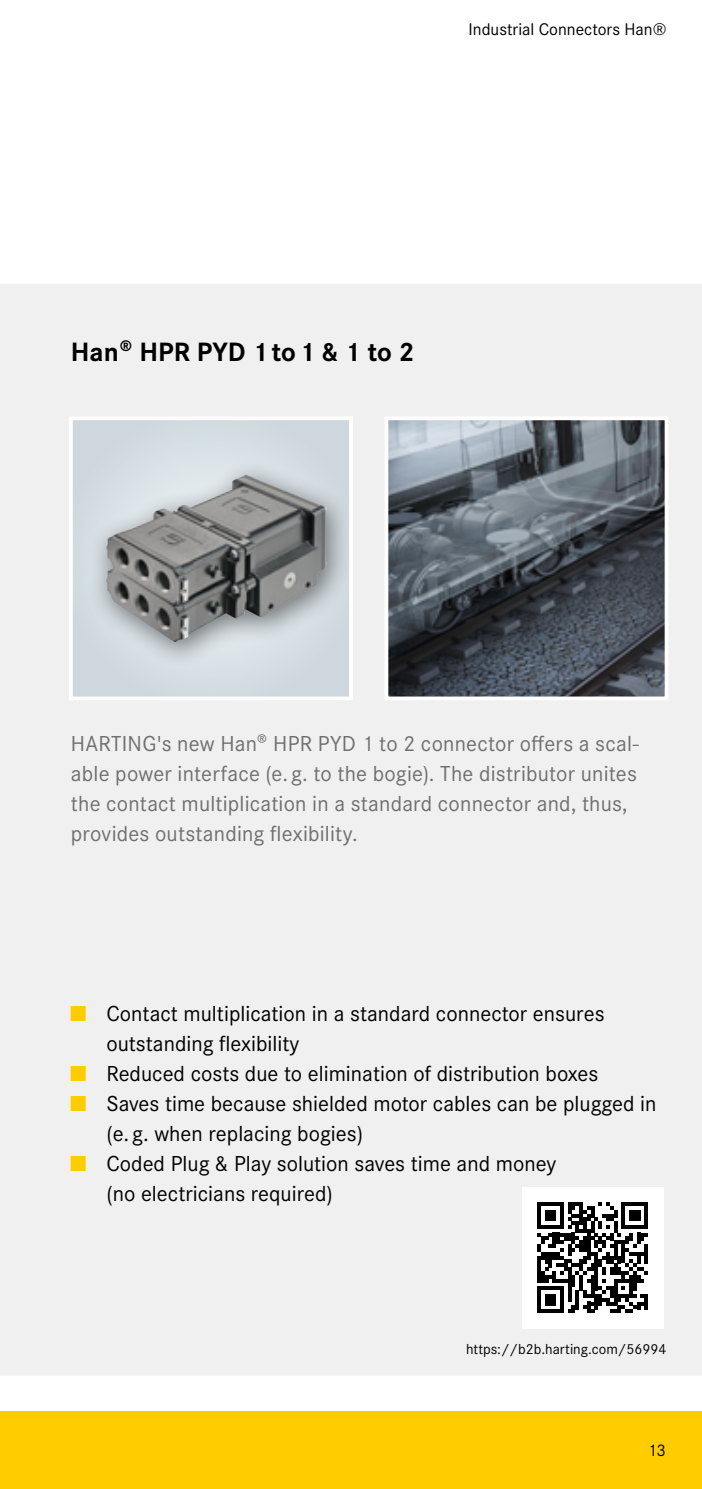
<style>
.page{position:relative;width:702px;height:1489px;background:#fff}
.page>*{position:absolute;margin:0;border:0;box-sizing:border-box;transform-origin:0 0}
.Subline{font:700 27.5px "Corporate S Pro";color:#000}
.t1{font:22.5px/30px "Corporate S Pro";color:#000}
.CD_HARTING_-_Intro{font:22.5px/30px "Corporate S Pro";letter-spacing:.01em;color:#6f6f6e}
.t2{font:17.5px "Corporate S Pro";color:#000}
.t3{font:15px "Corporate S Pro";color:#000}
.s1{color:#fc0}
</style>
<div class="page">
<div style="left:0;top:1411px;width:702px;height:77px;background:#fc0"></div>
<div style="left:0;top:284px;width:702px;height:1091px;background:#f0f0f0"></div>
<svg style="left:521px;top:1186px;width:142px;height:142px"></svg>
<hr style="left:644px;top:1293px;width:4px;height:16px;background:#000">
<div style="left:71px;top:418px;width:280px;height:280px;background:#d0dadf"></div>
<div style="left:88px;top:460px;width:263px;height:210px;background:#000;opacity:.5"></div>
<img style="left:106px;top:475px;width:140px;height:167px">
<div style="left:69px;top:416px;width:284px;height:284px;border:4px solid #fff"></div>
<img style="left:389px;top:421px;width:274px;height:274px">
<div style="left:384px;top:416px;width:284px;height:284px;border:4px solid #fff"></div>
<p class="t2" style="left:468px;top:17px;width:199px">Industrial Connectors Han®</p>
<p class="Subline" style="left:71px;top:330px;width:345px">Han® HPR PYD 1 to 1 &amp; 1 to 2</p>
<p class="CD_HARTING_-_Intro" style="left:71px;top:726px;width:569px">HARTING's new Han® HPR PYD 1 to 2 connector offers a scal&shy;able power interface (e. g. to the bogie). The distributor unites the contact multiplication in a standard connector and, thus, provides outstanding flexibility.</p>
<p class="t1" style="left:106px;top:996px;width:499px;text-indent:-35px"><span class="s1">■</span> Contact multiplication in a standard connector ensures outstanding flexibility</p>
<p class="t1" style="left:71px;top:1056px;width:529px"><span class="s1">■</span> Reduced costs due to elimination of distribution boxes</p>
<p class="t1" style="left:106px;top:1086px;width:551px;text-indent:-35px"><span class="s1">■</span> Saves time because shielded motor cables can be plugged in (e. g. when replacing bogies)</p>
<p class="t1" style="left:106px;top:1146px;width:451px;text-indent:-35px"><span class="s1">■</span> Coded Plug &amp; Play solution saves time and money (no electricians required)</p>
<p class="t3" style="left:466px;top:1337px;width:202px">https://b2b.harting.com/56994</p>
<p class="t2" style="left:647px;top:1437px;width:20px">13</p>
</div>
